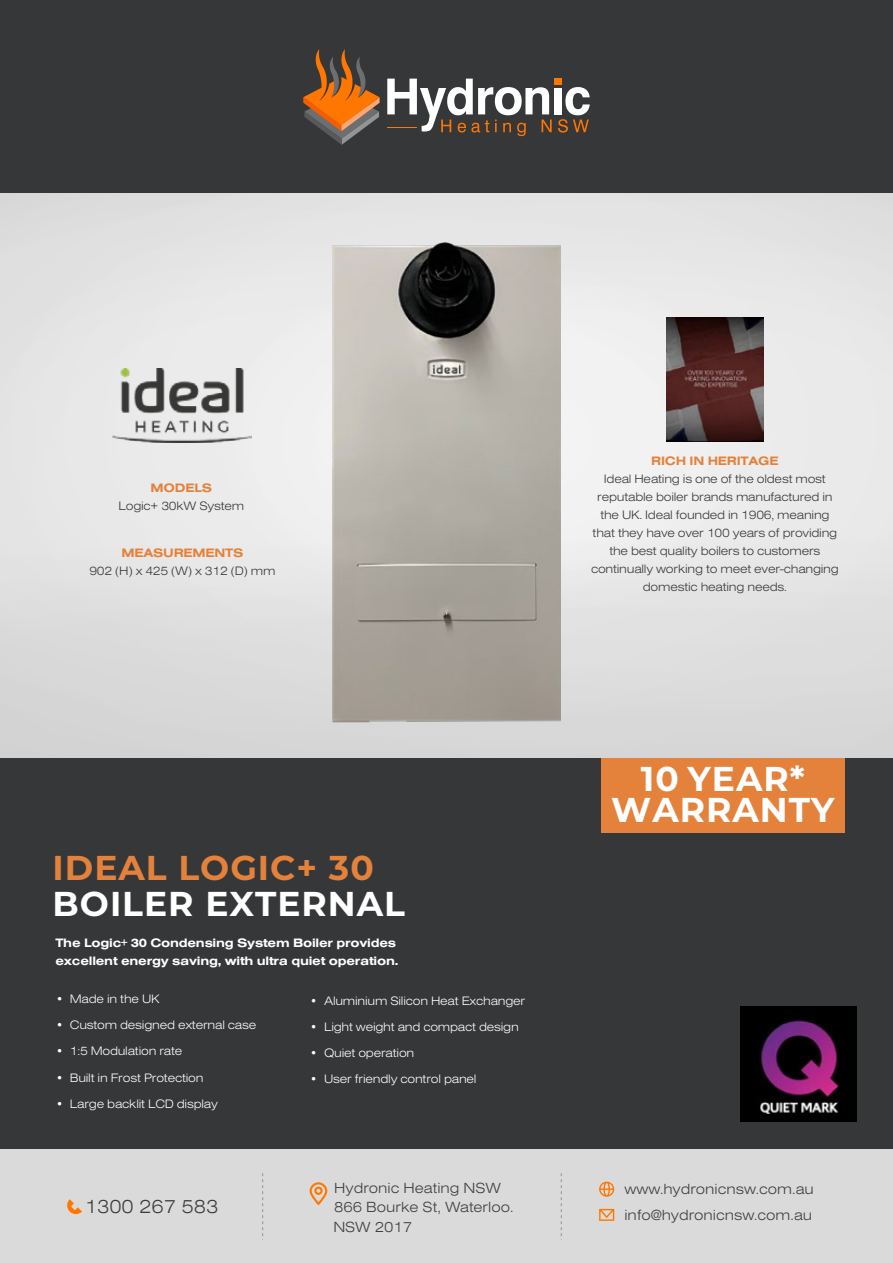
<style>
.page{position:relative;width:893px;height:1263px;background:#fff}
.page>*{position:absolute;margin:0;border:0;box-sizing:border-box;transform-origin:0 0}
.t1{font:700 34.5px/31px "Montserrat";letter-spacing:.03em;color:#fff;text-align:center}
.t2{font:700 34.5px "Montserrat";letter-spacing:.03em;color:#e4823c}
.t3{font:300 19.95px "Nimbus San Ext";color:#3c3c3b}
.t4{font:300 15.3px/19.6px "Nimbus San Ext";color:#3c3c3b}
.t5{font:300 12.6px/18px "Nimbus San Ext";letter-spacing:-.02em;color:#353738;text-align:center}
.t6{font:300 12.6px "Nimbus San Ext";letter-spacing:-.02em;color:#fff}
.t7{font:700 12.6px/18px "Nimbus San Ext";letter-spacing:-.02em;color:#fff}
.t8{font:700 12.6px "Nimbus San Ext";letter-spacing:-.02em;color:#e4823c}
</style>
<div class="page">
<img style="left:0;top:192px;width:893px;height:567px">
<div style="left:0;top:759px;width:893px;height:504px;background:#353738"></div>
<div style="left:0;top:1149px;width:893px;height:114px;background:#dadada"></div>
<svg style="left:67px;top:1199px;width:15px;height:15px"></svg>
<svg style="left:310px;top:1182px;width:17px;height:23px"></svg>
<svg style="left:599px;top:1209px;width:15px;height:12px"></svg>
<svg style="left:599px;top:1181px;width:15px;height:16px"></svg>
<svg style="left:262px;top:1173px;width:1px;height:67px"></svg>
<svg style="left:561px;top:1173px;width:1px;height:67px"></svg>
<div style="left:0;top:0;width:893px;height:192px;background:#353738"></div>
<svg style="left:303px;top:49px;width:77px;height:96px"></svg>
<div style="left:554px;top:88px;width:7px;height:26px;background:#fff"></div>
<svg style="left:387px;top:79px;width:165px;height:57px"></svg>
<svg style="left:558px;top:87px;width:32px;height:46px"></svg>
<div style="left:554px;top:79px;width:7px;height:6px;background:#ff7600"></div>
<hr style="left:387px;top:127px;width:30px;height:1px;background:#ff7600">
<img style="left:112px;top:369px;width:140px;height:73px">
<div style="left:602px;top:759px;width:243px;height:74px;background:#e4823c"></div>
<svg style="left:740px;top:1006px;width:117px;height:115px;background:#2a1026"></svg>
<img style="left:666px;top:318px;width:98px;height:124px">
<img style="left:333px;top:243px;width:227px;height:481px">
<p class="t8" style="left:151px;top:480px;width:63px">MODELS</p>
<p class="t5" style="left:119px;top:497px;width:127px">Logic+ 30kW System</p>
<p class="t8" style="left:121px;top:545px;width:124px">MEASUREMENTS</p>
<p class="t5" style="left:89px;top:562px;width:188px">902 (H) x 425 (W) x 312 (D) mm</p>
<p class="t8" style="left:651px;top:453px;width:129px">RICH IN HERITAGE</p>
<p class="t5" style="left:591px;top:470px;width:249px">Ideal Heating is one of the oldest most reputable boiler brands manufactured in the UK. Ideal founded in 1906, meaning that they have over 100 years of providing the best quality boilers to customers continually working to meet ever-changing domestic heating needs.</p>
<h1 class="t2" style="left:53px;top:843px;width:323px">IDEAL LOGIC+ 30</h1>
<h1 class="t1" style="left:53px;top:887px;width:354px">BOILER EXTERNAL</h1>
<p class="t7" style="left:55px;top:933px;width:344px">The Logic+ 30 Condensing System Boiler provides excellent energy saving, with ultra quiet operation.</p>
<p class="t6" style="left:55px;top:990px;width:106px">• Made in the UK</p>
<p class="t6" style="left:55px;top:1016px;width:203px">• Custom designed external case</p>
<p class="t6" style="left:55px;top:1043px;width:129px">• 1:5 Modulation rate</p>
<p class="t6" style="left:55px;top:1069px;width:150px">• Built in Frost Protection</p>
<p class="t6" style="left:55px;top:1095px;width:164px">• Large backlit LCD display</p>
<p class="t6" style="left:310px;top:992px;width:217px">• Aluminium Silicon Heat Exchanger</p>
<p class="t6" style="left:310px;top:1018px;width:211px">• Light weight and compact design</p>
<p class="t6" style="left:310px;top:1044px;width:106px">• Quiet operation</p>
<p class="t6" style="left:310px;top:1071px;width:169px">• User friendly control panel</p>
<h2 class="t3" style="left:85px;top:1193px;width:135px">1300 267 583</h2>
<p class="t4" style="left:333px;top:1177px;width:182px">Hydronic Heating NSW<br>866 Bourke St, Waterloo.<br>NSW 2017</p>
<h1 class="t1" style="left:611px;top:761px;width:225px">10 YEAR*<br>WARRANTY</h1>
<p class="t4" style="left:624px;top:1174px;width:191px;line-height:26.7px">www.hydronicnsw.com.au info@hydronicnsw.com.au</p>
</div>
